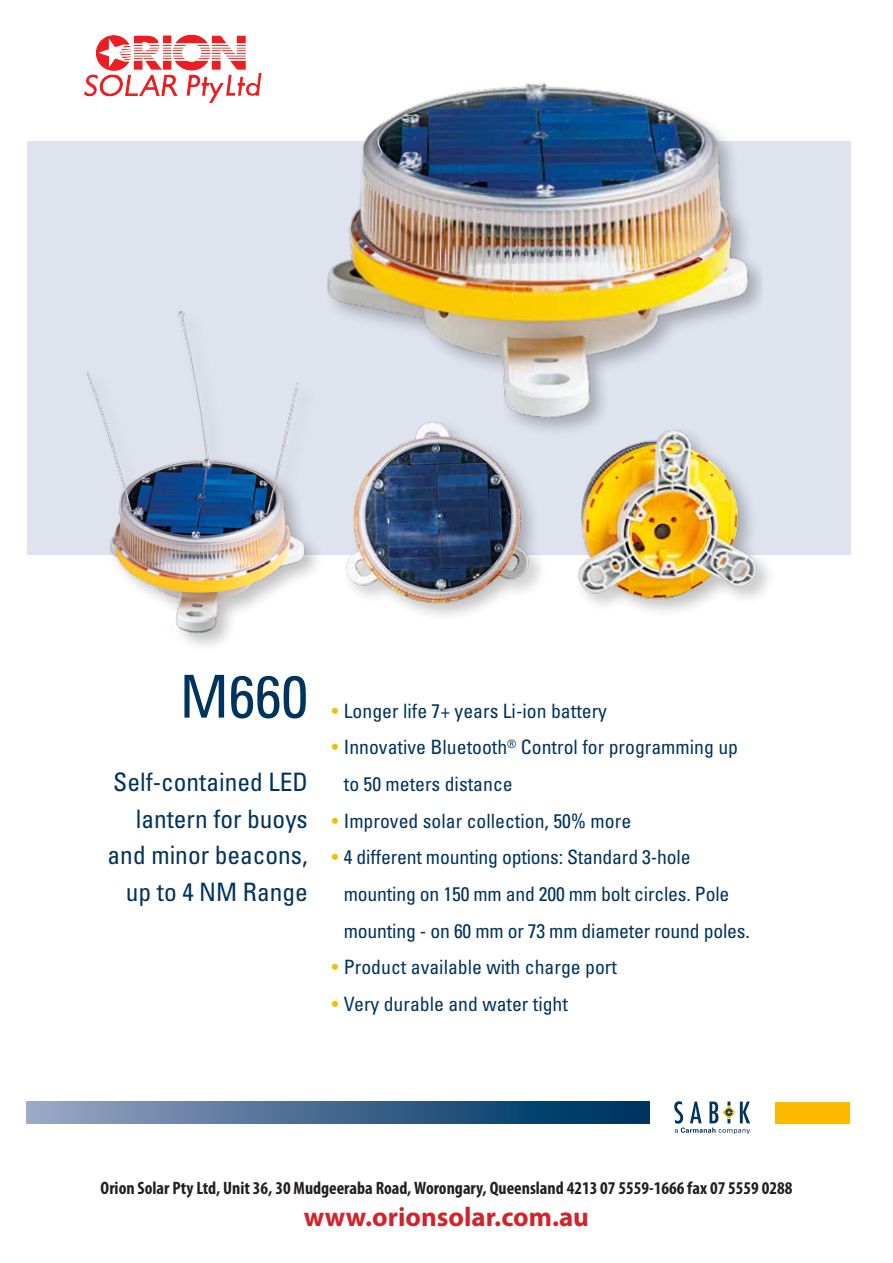
<style>
.page{position:relative;width:893px;height:1263px;background:#fff}
.page>*{position:absolute;margin:0;border:0;box-sizing:border-box;transform-origin:0 0}
.t1{font:condensed 59.25px "Univers LT Std";color:#00335e}
.t2{font:700 27px "Myriad Pro";color:#d1232a}
.t3{font:condensed 25.35px/36.6px "Univers LT Std";color:#00335e;text-align:right}
.t4{font:condensed 19.8px/36.6px "Univers LT Std";color:#00335e}
.t5{font:700 condensed 18px "Myriad Pro";color:#231f20}
.s1{color:#fbba00}
</style>
<div class="page">
<img style="left:96px;top:35px;width:112px;height:36px">
<div style="left:27px;top:141px;width:823px;height:413px;background:#dfe3ee"></div>
<div style="left:775px;top:1101px;width:75px;height:22px;background:#fbba00"></div>
<div style="left:27px;top:1101px;width:623px;height:22px;background:linear-gradient(to right,#99a5c4,#002d5b)"></div>
<svg style="left:674px;top:1101px;width:76px;height:33px"></svg>
<img style="left:76px;top:311px;width:244px;height:335px">
<img style="left:314px;top:82px;width:448px;height:387px">
<div style="left:342px;top:417px;width:206px;height:206px;background:#000;opacity:.25"></div>
<img style="left:344px;top:414px;width:201px;height:202px">
<img style="left:566px;top:414px;width:209px;height:198px">
<p class="t1" style="left:180px;top:659px;width:130px">M660</p>
<p class="t3" style="left:108px;top:763px;width:202px">Self-contained LED lantern for buoys and minor beacons, up to 4 NM Range</p>
<p class="t4" style="left:332px;top:692px;width:277px"><span class="s1">•</span> Longer life 7+ years Li-ion battery</p>
<p class="t4" style="left:344px;top:729px;width:396px;text-indent:-12px"><span class="s1">•</span> Innovative Bluetooth<sup>®</sup> Control for programming up to 50 meters distance</p>
<p class="t4" style="left:332px;top:802px;width:301px"><span class="s1">•</span> Improved solar collection, 50% more</p>
<p class="t4" style="left:344px;top:839px;width:407px;text-indent:-12px"><span class="s1">•</span> 4 different mounting options: Standard 3-hole mounting on 150 mm and 200 mm bolt circles. Pole mounting - on 60 mm or 73 mm diameter round poles.</p>
<p class="t4" style="left:332px;top:949px;width:287px"><span class="s1">•</span> Product available with charge port</p>
<p class="t4" style="left:332px;top:985px;width:238px"><span class="s1">•</span> Very durable and water tight</p>
<p class="t5" style="left:101px;top:1176px;width:693px">Orion Solar Pty Ltd, Unit 36, 30 Mudgeeraba Road, Worongary, Queensland 4213 07 5559-1666 fax 07 5559 0288</p>
<p class="t2" style="left:304px;top:1199px;width:287px">www.orionsolar.com.au</p>
</div>
